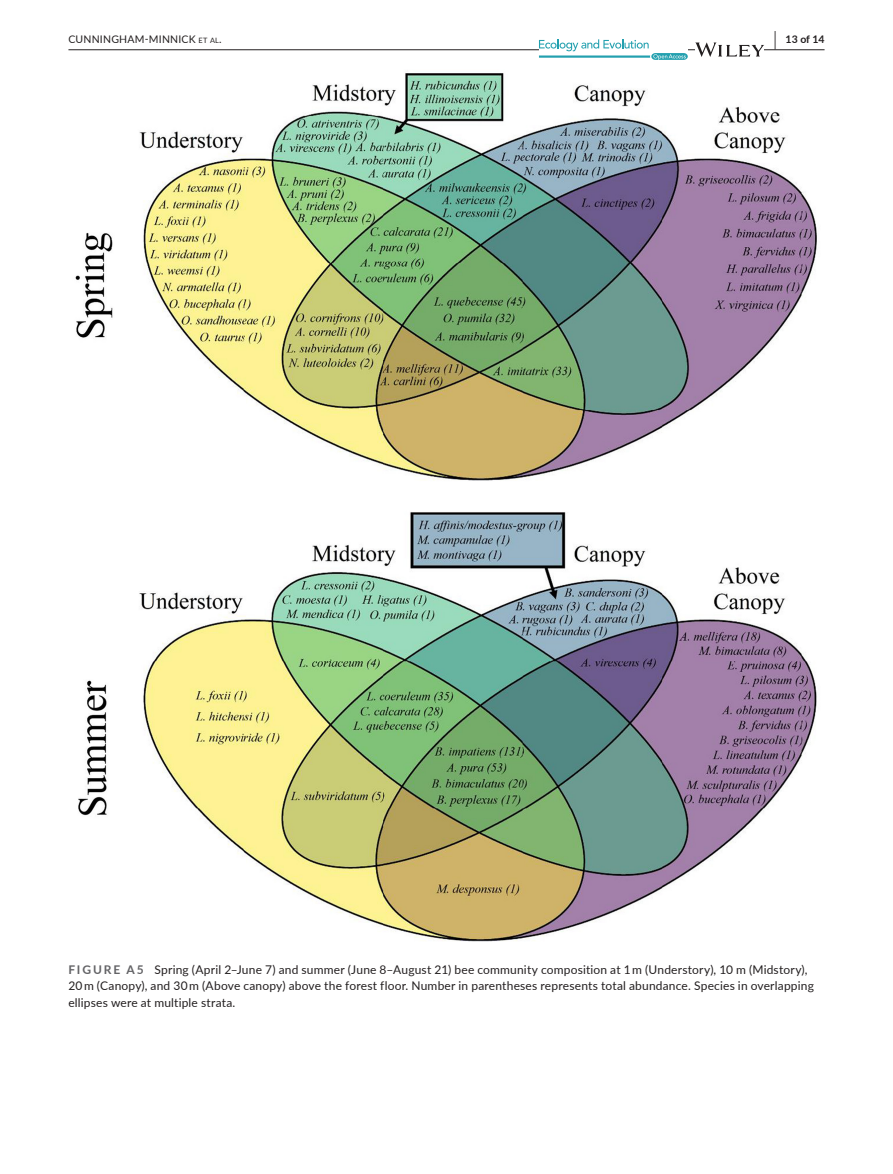
<style>
.page{position:relative;width:893px;height:1174px;background:#fff}
.page>*{position:absolute;margin:0;border:0;box-sizing:border-box;transform-origin:0 0}
.t1{font:12px/16.5px "Lato";letter-spacing:.015em;color:#231f20}
.t2{font:10.5px "Lato";letter-spacing:.02em;color:#231f20}
.t3{font:700 10.5px "Lato";color:#231f20}
.s1{font-size:7.35px}
.s2{font-size:19.5px}
.s3{font-weight:700;color:#636366}
</style>
<div class="page">
<hr style="left:68px;top:49px;width:756px;height:1px;background:#231f20">
<svg style="left:539px;top:39px;width:149px;height:21px"></svg>
<svg style="left:695px;top:42px;width:69px;height:15px"></svg>
<img style="left:75px;top:73px;width:742px;height:868px">
<p class="t2" style="left:68px;top:31px;width:155px">CUNNINGHAM--MINNICK <span class="s1">et al</span>.</p>
<p class="t3" style="left:774px;top:31px;width:52px"><span class="s2">|</span> 13 of 14</p>
<p class="t1" style="left:68px;top:960px;width:747px"><span class="s3">FIGURE A5</span> Spring (April 2–June 7) and summer (June 8–August 21) bee community composition at 1 m (Understory), 10 m (Midstory),<br>20 m (Canopy), and 30 m (Above canopy) above the forest floor. Number in parentheses represents total abundance. Species in overlapping ellipses were at multiple strata.</p>
</div>
